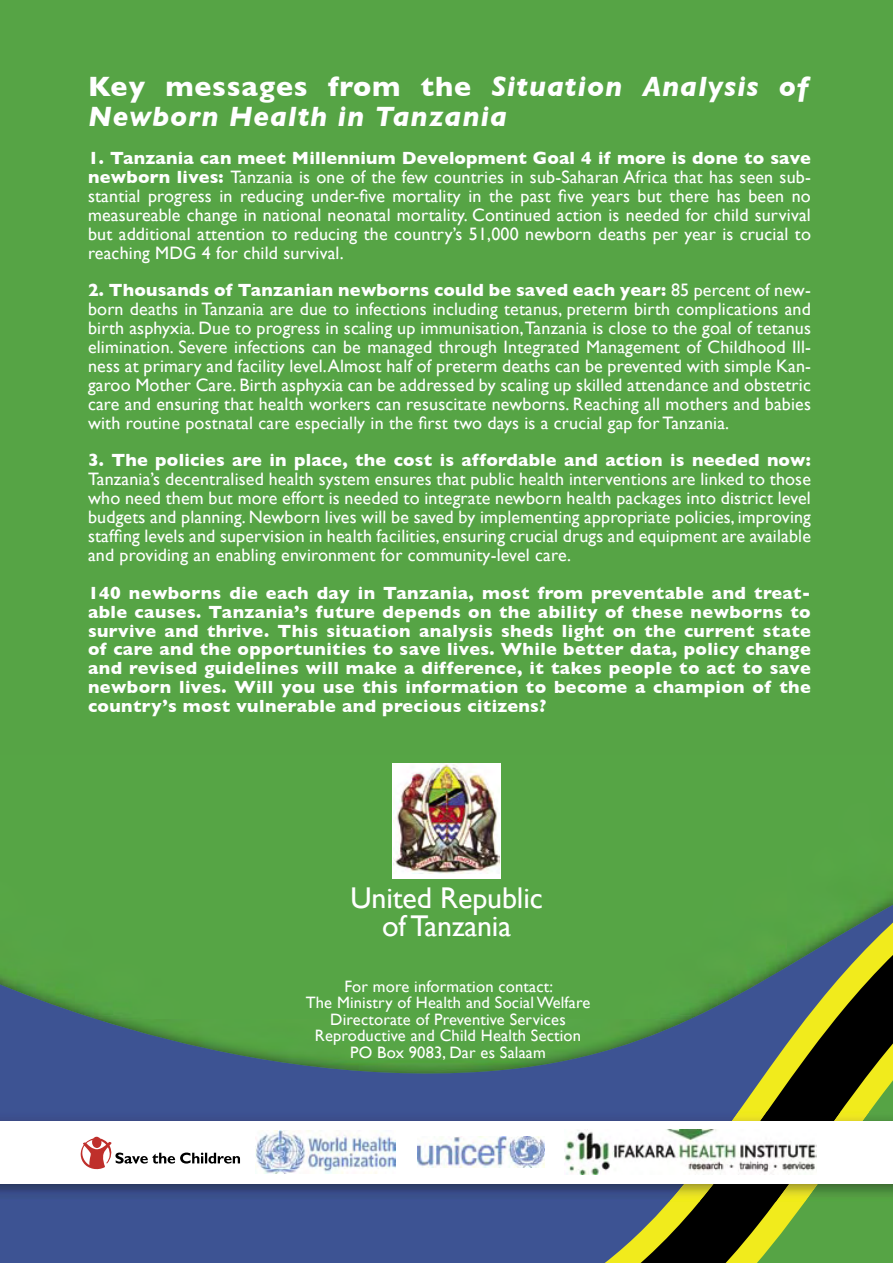
<style>
.page{position:relative;width:893px;height:1263px;background:#56a445}
.page>*{position:absolute;margin:0;border:0;box-sizing:border-box;transform-origin:0 0}
.t1{font:30px/28.5px "Gill Sans";letter-spacing:-.005em;color:#fff;text-align:center}
.t2{font:italic 700 28.5px/30px "Gill Sans";letter-spacing:.03em;color:#fff}
.t3{font:18px/18.9px "Gill Sans";letter-spacing:.01em;color:#fff;text-align:justify}
.t4{font:700 18px/18.9px "Gill Sans";letter-spacing:.01em;color:#fff;text-align:justify}
.t5{font:16.5px/16.5px "Gill Sans";letter-spacing:.01em;color:#fff;text-align:center}
.s1{font-style:normal}
.s2{font-weight:700}
</style>
<div class="page">
<svg style="left:0;top:769px;width:494px;height:494px"></svg>
<svg style="left:494px;top:1061px;width:8px;height:202px"></svg>
<svg style="left:502px;top:897px;width:391px;height:366px"></svg>
<div style="left:393px;top:763px;width:108px;height:116px;background:#fff"></div>
<img style="left:393px;top:763px;width:106px;height:110px">
<img style="left:869px;top:1111px;width:24px;height:90px">
<img style="left:0;top:1111px;width:669px;height:90px">
<img style="left:669px;top:1111px;width:200px;height:90px">
<img style="left:699px;top:1111px;width:142px;height:90px">
<div style="left:0;top:1120px;width:893px;height:63px;background:#fff"></div>
<svg style="left:81px;top:1136px;width:159px;height:33px"></svg>
<img style="left:256px;top:1131px;width:139px;height:43px">
<img style="left:417px;top:1136px;width:127px;height:31px">
<img style="left:564px;top:1129px;width:253px;height:45px">
<h2 class="t2" style="left:88px;top:71px;width:723px"><span class="s1">Key messages from the</span> Situation Analysis of<br>Newborn Health in Tanzania</h2>
<p class="t3" style="left:88px;top:148px;width:724px"><span class="s2">1. Tanzania can meet Millennium Development Goal 4 if more is done to save newborn lives:</span> Tanzania is one of the few countries in sub-Saharan Africa that has seen sub&shy;stantial progress in reducing under-five mortality in the past five years but there has been no measureable change in national neonatal mortality. Continued action is needed for child survival but additional attention to reducing the country’s 51,000 newborn deaths per year is crucial to reaching MDG 4 for child survival.</p>
<p class="t3" style="left:88px;top:281px;width:724px"><span class="s2">2. Thousands of Tanzanian newborns could be saved each year:</span> 85 percent of new&shy;born deaths in Tanzania are due to infections including tetanus, preterm birth complications and birth asphyxia. Due to progress in scaling up immunisation, Tanzania is close to the goal of tetanus elimination. Severe infections can be managed through Integrated Management of Childhood Ill&shy;ness at primary and facility level. Almost half of preterm deaths can be prevented with simple Kan&shy;garoo Mother Care. Birth asphyxia can be addressed by scaling up skilled attendance and obstetric care and ensuring that health workers can resuscitate newborns. Reaching all mothers and babies with routine postnatal care especially in the first two days is a crucial gap for Tanzania.</p>
<p class="t4" style="left:88px;top:451px;width:724px">3. The policies are in place, the cost is affordable and action is needed now:</p>
<p class="t3" style="left:88px;top:470px;width:724px">Tanzania’s decentralised health system ensures that public health interventions are linked to those who need them but more effort is needed to integrate newborn health packages into district level budgets and planning. Newborn lives will be saved by implementing appropriate policies, improving staffing levels and supervision in health facilities, ensuring crucial drugs and equipment are available and providing an enabling environment for community-level care.</p>
<p class="t4" style="left:88px;top:583px;width:724px">140 newborns die each day in Tanzania, most from preventable and treat&shy;able causes. Tanzania’s future depends on the ability of these newborns to survive and thrive. This situation analysis sheds light on the current state of care and the opportunities to save lives. While better data, policy change and revised guidelines will make a difference, it takes people to act to save newborn lives. Will you use this information to become a champion of the country’s most vulnerable and precious citizens?</p>
<h1 class="t1" style="left:350px;top:883px;width:194px">United Republic of Tanzania</h1>
<p class="t5" style="left:306px;top:978px;width:286px">For more information contact:<br>The Ministry of Health and Social Welfare Directorate of Preventive Services Reproductive and Child Health Section PO Box 9083, Dar es Salaam</p>
</div>
